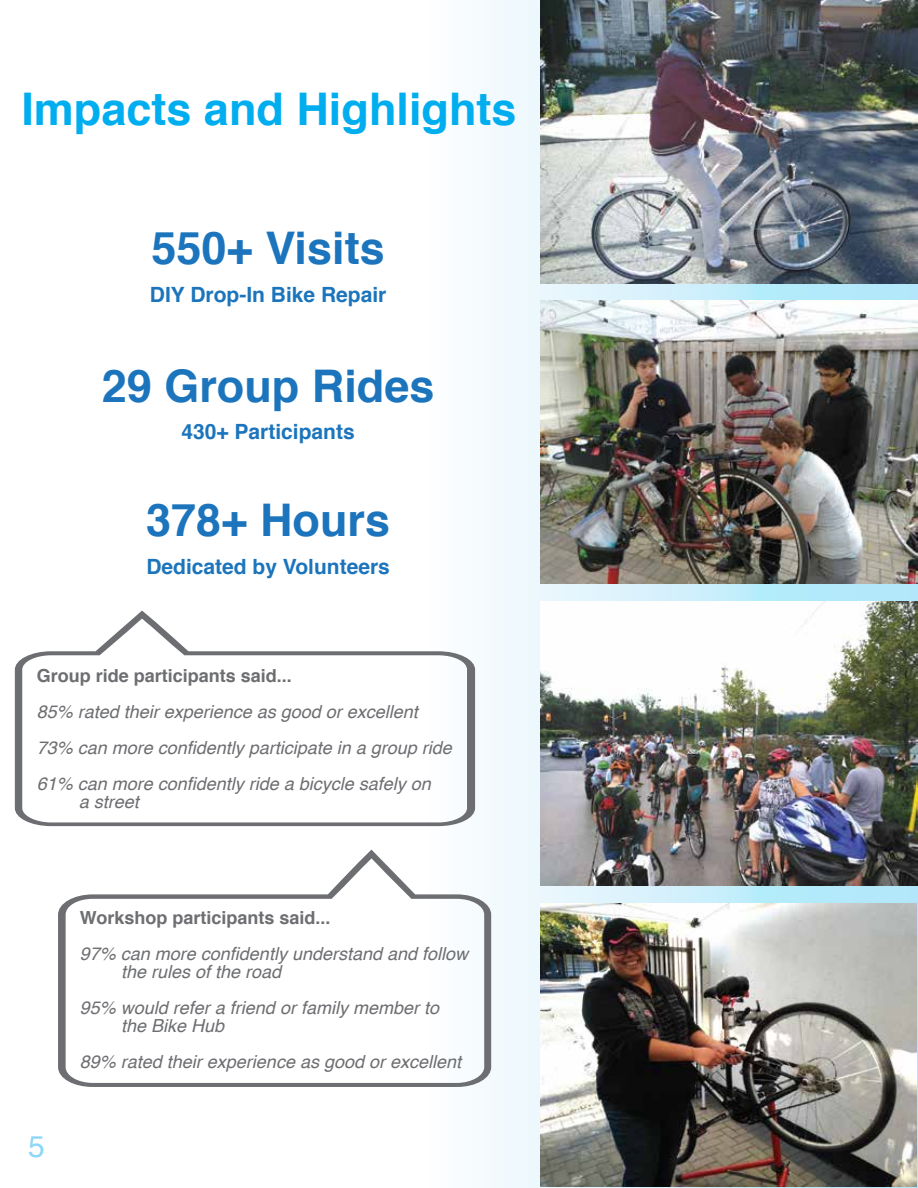
<style>
.page{position:relative;width:918px;height:1188px;background:#fff}
.page>*{position:absolute;margin:0;border:0;box-sizing:border-box;transform-origin:0 0}
.t1{font:700 45px "Helvetica";color:#1c75bc}
.t2{font:700 45px "Helvetica";color:#00aeef}
.t3{font:30px "Helvetica";color:#8bd7f8}
.t4{font:700 21px "Helvetica";color:#1c75bc}
.t5{font:italic 18px/36px "Helvetica";color:#6d6e71}
.t6{font:700 18px "Helvetica";color:#6d6e71}
</style>
<div class="page">
<div style="left:426px;top:0;width:492px;height:1188px;background:linear-gradient(to right,#fffdfe,#a5e5fa)"></div>
<svg style="left:15px;top:611px;width:460px;height:215px"></svg>
<img style="left:540px;top:602px;width:378px;height:283px">
<img style="left:540px;top:903px;width:377px;height:284px">
<svg style="left:58px;top:850px;width:433px;height:237px"></svg>
<img style="left:540px;top:300px;width:378px;height:284px">
<img style="left:540px;top:0;width:378px;height:283px">
<h1 class="t2" style="left:21px;top:90px;width:497px">Impacts and Highlights</h1>
<h1 class="t1" style="left:152px;top:230px;width:235px">550+ Visits</h1>
<p class="t4" style="left:150px;top:286px;width:238px">DIY Drop-In Bike Repair</p>
<h1 class="t1" style="left:102px;top:367px;width:334px">29 Group Rides</h1>
<p class="t4" style="left:181px;top:423px;width:175px">430+ Participants</p>
<h1 class="t1" style="left:146px;top:502px;width:245px">378+ Hours</h1>
<p class="t4" style="left:146px;top:558px;width:245px">Dedicated by Volunteers</p>
<p class="t6" style="left:37px;top:668px;width:257px">Group ride participants said...</p>
<p class="t5" style="left:37px;top:695px;width:417px">85% rated their experience as good or excellent<br>73% can more confidently participate in a group ride<br>61% can more confidently ride a bicycle safely on</p>
<p class="t5" style="left:79px;top:785px;width:62px">a street</p>
<h2 class="t3" style="left:28px;top:1134px;width:18px">5</h2>
<p class="t6" style="left:80px;top:910px;width:252px">Workshop participants said...</p>
<p class="t5" style="left:121px;top:946px;width:348px;line-height:18px;text-indent:-41px">97% can more confidently understand and follow the rules of the road</p>
<p class="t5" style="left:121px;top:1000px;width:319px;line-height:18px;text-indent:-41px">95% would refer a friend or family member to the Bike Hub</p>
<p class="t5" style="left:80px;top:1045px;width:383px">89% rated their experience as good or excellent</p>
</div>
